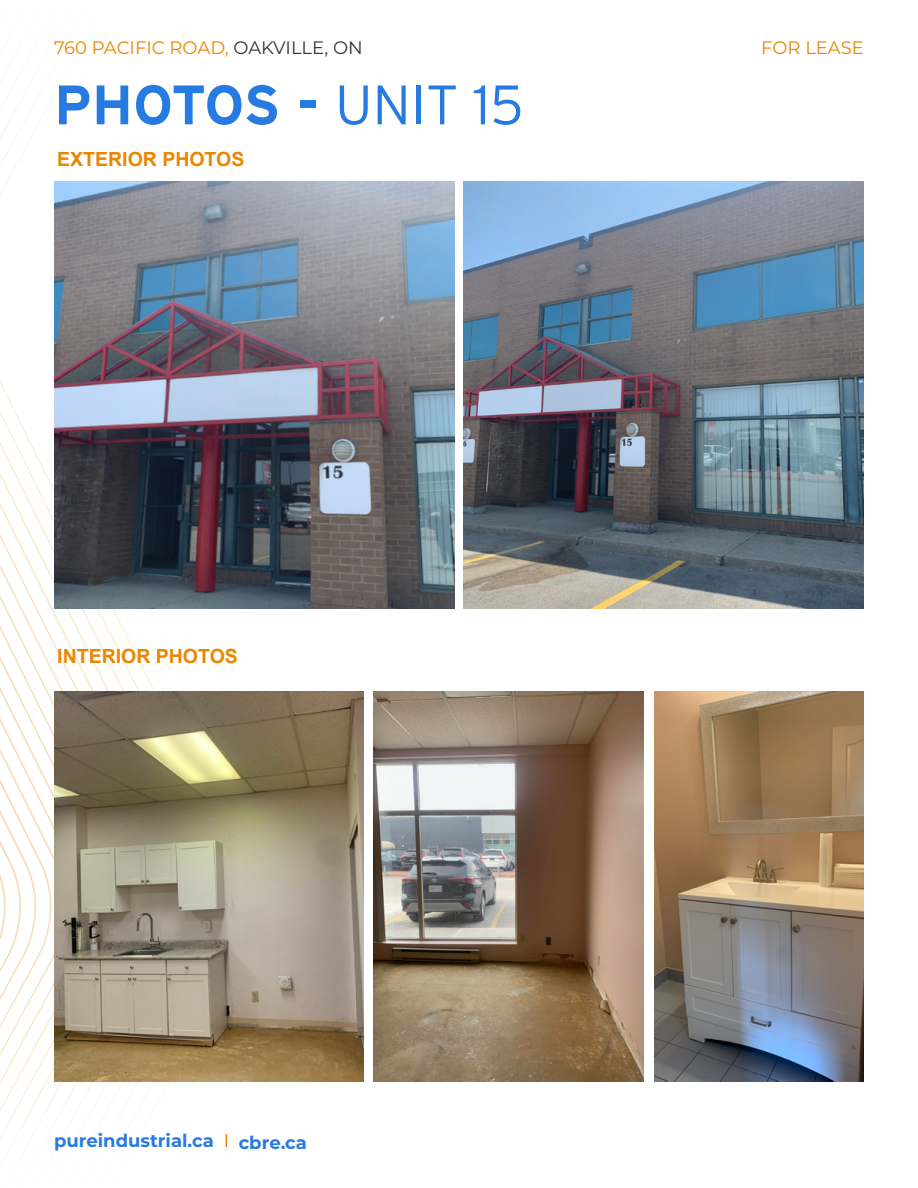
<style>
.page{position:relative;width:918px;height:1188px;background:#fff}
.page>*{position:absolute;margin:0;border:0;box-sizing:border-box;transform-origin:0 0}
.t1{font:700 55.5px "Interstate";letter-spacing:-.015em;color:#267ae1}
.t2{font:700 19.5px "Arial";color:#ea8600}
.t3{font:18px "Montserrat";color:#ea8600}
.t4{font:700 18px "Montserrat";color:#267ae1}
.s1{color:#363432}
.s2{font-weight:300}
</style>
<div class="page">
<svg style="left:52px;top:53px;width:15px;height:1103px"></svg>
<svg style="left:36px;top:41px;width:16px;height:1118px"></svg>
<svg style="left:0;top:34px;width:36px;height:1133px"></svg>
<svg style="left:226px;top:1134px;width:1px;height:13px"></svg>
<img style="left:464px;top:181px;width:400px;height:428px">
<img style="left:54px;top:181px;width:400px;height:428px">
<img style="left:54px;top:691px;width:309px;height:390px">
<img style="left:654px;top:691px;width:210px;height:390px">
<img style="left:373px;top:691px;width:270px;height:390px">
<p class="t3" style="left:54px;top:35px;width:310px">760 PACIFIC ROAD, <span class="s1">OAKVILLE, ON</span></p>
<p class="t3" style="left:761px;top:35px;width:104px">FOR LEASE</p>
<h1 class="t1" style="left:54px;top:74px;width:471px">PHOTOS - <span class="s2">UNIT 15</span></h1>
<p class="t2" style="left:57px;top:146px;width:189px">EXTERIOR PHOTOS</p>
<p class="t2" style="left:57px;top:644px;width:182px">INTERIOR PHOTOS</p>
<p class="t4" style="left:54px;top:1128px;width:161px">pureindustrial.ca</p>
<p class="t4" style="left:239px;top:1129px;width:70px">cbre.ca</p>
</div>
